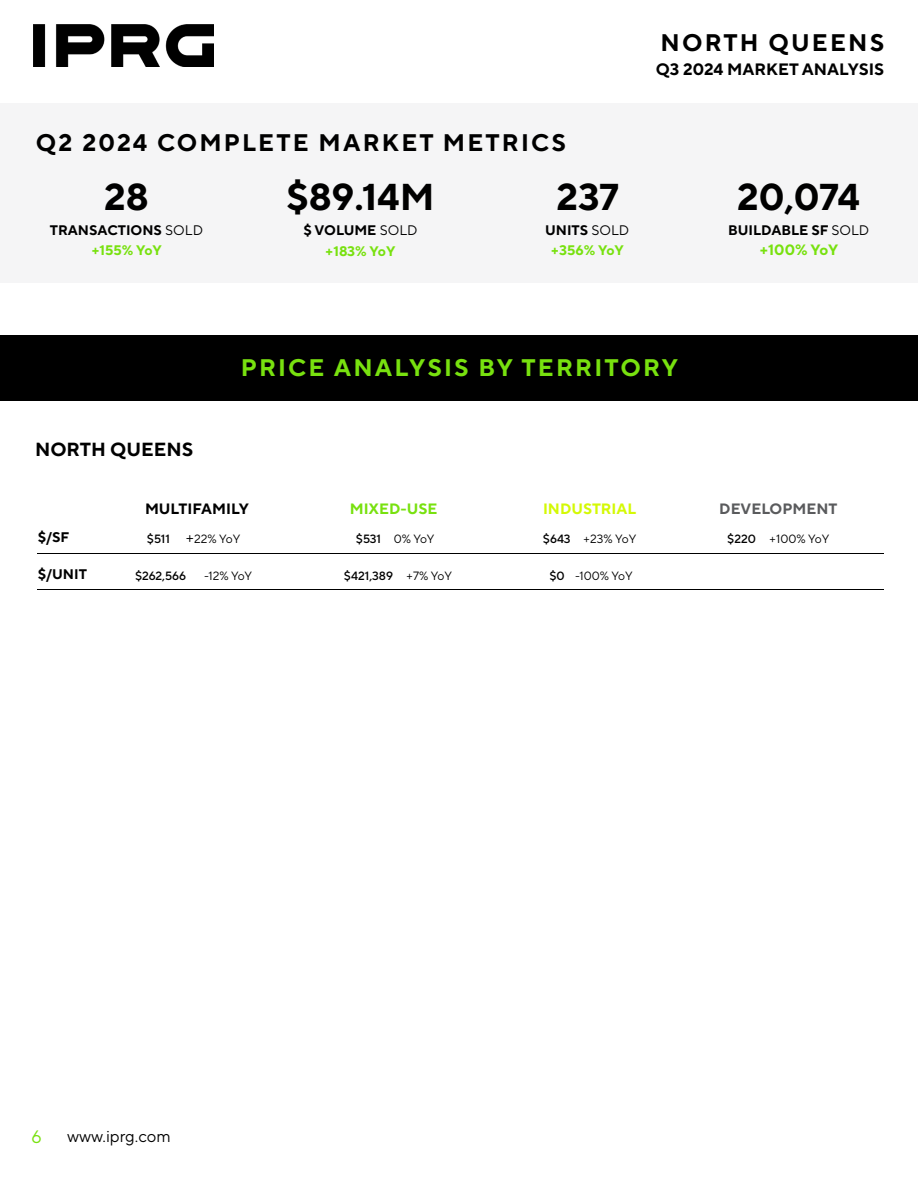
<style>
.page{position:relative;width:918px;height:1188px;background:#fff}
.page>*{position:absolute;margin:0;border:0;box-sizing:border-box;transform-origin:0 0}
.t1{font:700 37.35px "TT Norms Pro";color:#000}
.t2{font:700 24px "TT Norms Pro";letter-spacing:.09em;color:#000}
.t3{font:700 24px "TT Norms Pro";letter-spacing:.09em;color:#78e10f}
.t4{font:700 19.05px "TT Norms Pro";color:#000}
.t5{font:18px "TT Norms Pro";color:#78e10f}
.t6{font:700 16.5px "TT Norms Pro";color:#000}
.t7{font:16.5px "TT Norms Pro";color:#000}
.t8{font:700 15px "TT Norms Pro";color:#78e10f}
.t9{font:700 15px "TT Norms Pro";color:#000}
.t10{font:700 15px "TT Norms Pro";color:#5a5b5d}
.t11{font:700 15px "TT Norms Pro";color:#d4f905}
.t12{font:700 13.95px "TT Norms Pro";color:#000}
.t13{font:700 13.8px "TT Norms Pro";color:#000}
.t14{font:700 13.8px "TT Norms Pro";color:#78e10f}
.t15{font:12px "TT Norms Pro";color:#000}
.t16{font:500 12px "TT Norms Pro";color:#000}
.s1{font-weight:400}
.s2{font-weight:500}
.s3{font-size:15.15px}
</style>
<div class="page">
<img style="left:34px;top:24px;width:179px;height:43px">
<div style="left:0;top:103px;width:918px;height:179px;background:#f5f5f6"></div>
<hr style="left:37px;top:553px;width:846px;height:1px;background:#000">
<div style="left:0;top:335px;width:918px;height:66px;background:#000"></div>
<hr style="left:37px;top:589px;width:846px;height:1px;background:#000">
<p class="t2" style="left:36px;top:125px;width:532px">Q2 2024 COMPLETE MARKET METRICS</p>
<p class="t1" style="left:104px;top:169px;width:46px">28</p>
<p class="t13" style="left:50px;top:220px;width:155px">TRANSACTIONS <span class="s1">SOLD</span></p>
<p class="t1" style="left:286px;top:169px;width:150px">$89.14M</p>
<p class="t13" style="left:303px;top:220px;width:116px">$ VOLUME <span class="s1">SOLD</span></p>
<p class="t1" style="left:557px;top:169px;width:64px">237</p>
<p class="t13" style="left:545px;top:220px;width:86px">UNITS <span class="s1">SOLD</span></p>
<p class="t2" style="left:661px;top:24px;width:225px">NORTH QUEENS</p>
<p class="t6" style="left:656px;top:57px;width:230px">Q3 2024 MARKET ANALYSIS</p>
<p class="t1" style="left:737px;top:169px;width:124px">20,074</p>
<p class="t13" style="left:728px;top:220px;width:143px">BUILDABLE SF <span class="s1">SOLD</span></p>
<p class="t14" style="left:91px;top:240px;width:72px">+155% YoY</p>
<p class="t14" style="left:325px;top:241px;width:72px">+183% YoY</p>
<p class="t14" style="left:551px;top:240px;width:75px">+356% YoY</p>
<p class="t8" style="left:759px;top:239px;width:81px">+100% YoY</p>
<p class="t4" style="left:35px;top:435px;width:160px">NORTH QUEENS</p>
<p class="t3" style="left:241px;top:350px;width:439px">PRICE ANALYSIS BY TERRITORY</p>
<p class="t12" style="left:38px;top:527px;width:33px">$/SF</p>
<p class="t12" style="left:38px;top:563px;width:51px">$/UNIT</p>
<p class="t9" style="left:145px;top:498px;width:105px">MULTIFAMILY</p>
<p class="t15" style="left:147px;top:530px;width:95px"><span class="s2">$511</span> <span class="s3">+</span>22% YoY</p>
<p class="t16" style="left:135px;top:567px;width:53px">$262,566</p>
<p class="t15" style="left:204px;top:567px;width:50px">-12% YoY</p>
<p class="t8" style="left:350px;top:498px;width:89px">MIXED-USE</p>
<p class="t15" style="left:356px;top:530px;width:80px"><span class="s2">$531</span> 0% YoY</p>
<p class="t16" style="left:344px;top:567px;width:110px">$421,389 <span class="s1">+7% YoY</span></p>
<p class="t11" style="left:543px;top:498px;width:95px">INDUSTRIAL</p>
<p class="t15" style="left:543px;top:530px;width:95px"><span class="s2">$643</span> +23% YoY</p>
<p class="t15" style="left:549px;top:567px;width:85px"><span class="s2">$0</span> -100% YoY</p>
<p class="t10" style="left:719px;top:498px;width:120px">DEVELOPMENT</p>
<p class="t15" style="left:727px;top:530px;width:104px"><span class="s2">$220</span> +100% YoY</p>
<h3 class="t5" style="left:32px;top:1124px;width:12px">6</h3>
<h3 class="t7" style="left:67px;top:1125px;width:105px">www.iprg.com</h3>
</div>
